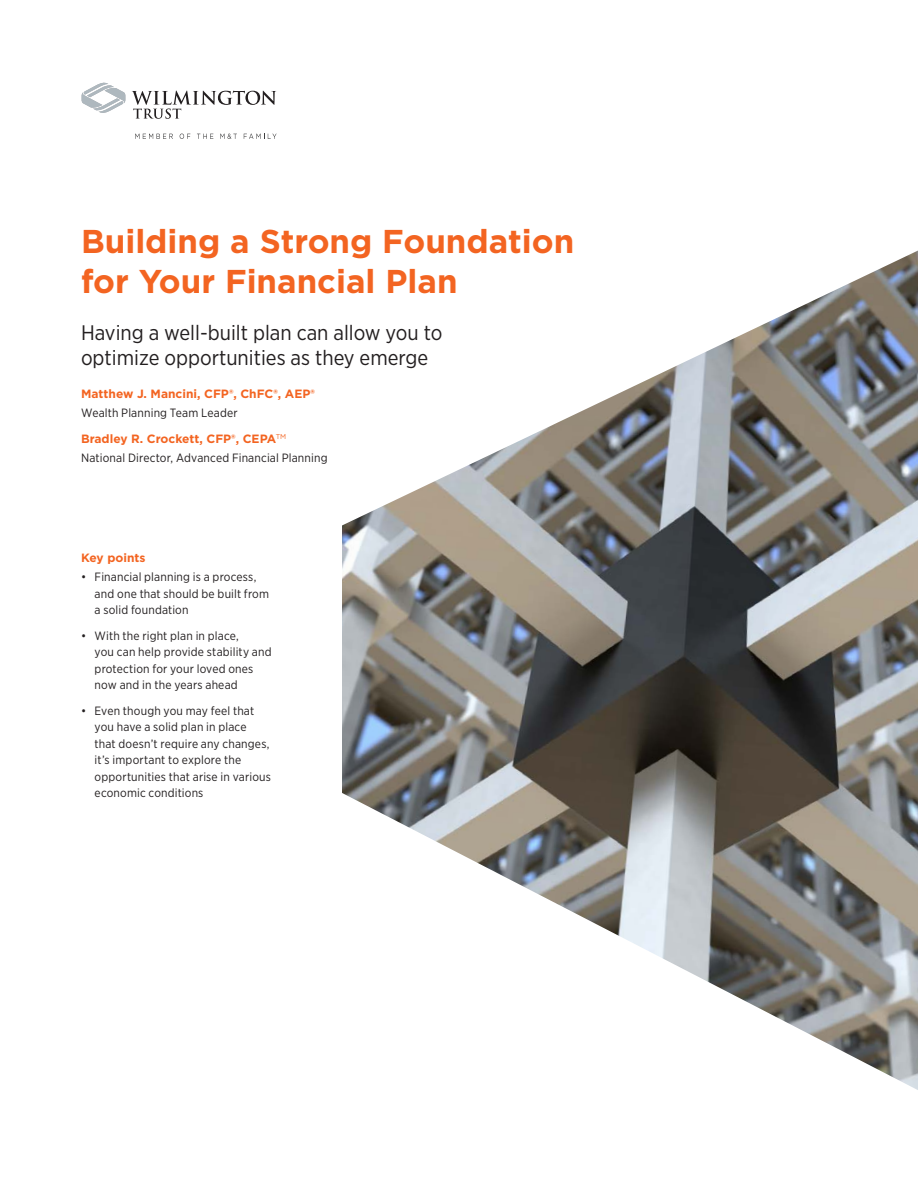
<style>
.page{position:relative;width:918px;height:1188px;background:#fff}
.page>*{position:absolute;margin:0;border:0;box-sizing:border-box;transform-origin:0 0}
.Body_Copy{font:700 33px/39px "Gotham";color:#f36421}
.Body_Copy-2{font:21px/24px "Gotham Narrow";color:#231f20}
.footnotes{font:12px/16.5px "Gotham Narrow";letter-spacing:.015em;color:#231f20}
.Body_Copy-3{font:700 12px "Gotham";color:#f36421}
.footnotes-2{font:700 12px "Gotham";color:#f36421}
</style>
<div class="page">
<img style="left:342px;top:251px;width:576px;height:839px">
<svg style="left:82px;top:83px;width:43px;height:30px"></svg>
<svg style="left:132px;top:91px;width:144px;height:28px"></svg>
<svg style="left:135px;top:134px;width:38px;height:5px"></svg>
<svg style="left:180px;top:134px;width:10px;height:5px"></svg>
<svg style="left:197px;top:134px;width:16px;height:5px"></svg>
<svg style="left:220px;top:134px;width:17px;height:5px"></svg>
<svg style="left:244px;top:134px;width:33px;height:5px"></svg>
<p class="Body_Copy" style="left:81px;top:222px;width:495px">Building a Strong Foundation for Your Financial Plan</p>
<p class="Body_Copy-2" style="left:81px;top:321px;width:363px">Having a well-built plan can allow you to optimize opportunities as they emerge</p>
<p class="Body_Copy-3" style="left:81px;top:385px;width:235px">Matthew J. Mancini, CFP®, ChFC®, AEP®</p>
<p class="footnotes" style="left:81px;top:404px;width:158px">Wealth Planning Team Leader</p>
<p class="Body_Copy-3" style="left:81px;top:430px;width:207px">Bradley R. Crockett, CFP®, CEPA<sup>TM</sup></p>
<p class="footnotes" style="left:81px;top:449px;width:248px">National Director, Advanced Financial Planning</p>
<p class="footnotes-2" style="left:81px;top:549px;width:66px">Key points</p>
<p class="footnotes" style="left:95px;top:568px;width:176px;text-indent:-14px">• Financial planning is a process, and one that should be built from a solid foundation</p>
<p class="footnotes" style="left:95px;top:627px;width:179px;text-indent:-14px">• With the right plan in place,<br>you can help provide stability and protection for your loved ones now and in the years ahead</p>
<p class="footnotes" style="left:95px;top:702px;width:178px;text-indent:-14px">• Even though you may feel that you have a solid plan in place<br>that doesn’t require any changes, it’s important to explore the opportunities that arise in various economic conditions</p>
</div>
